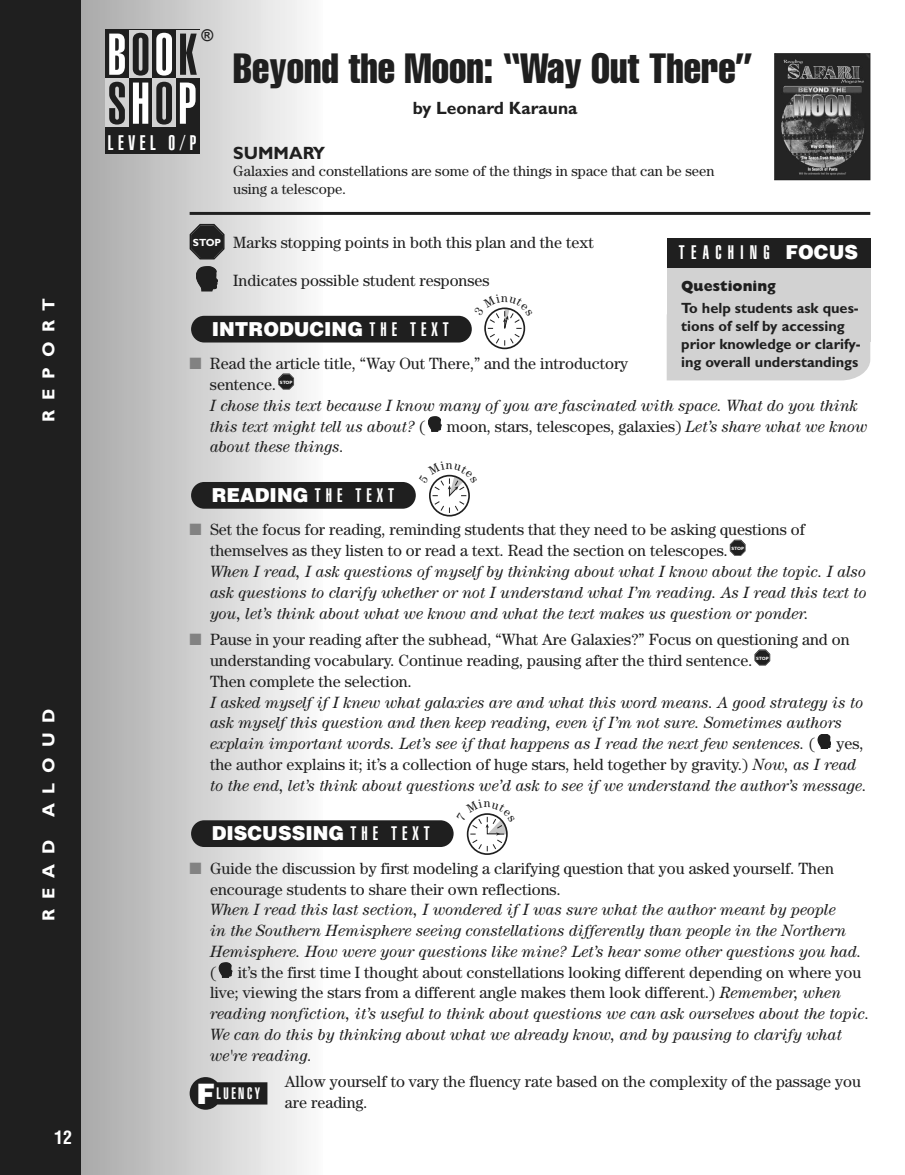
<style>
.page{position:relative;width:905px;height:1175px;background:#fff}
.page>*{position:absolute;margin:0;border:0;box-sizing:border-box;transform-origin:0 0}
.t1{font:900 extra-condensed 57.9px/48.9px "Helvetica";letter-spacing:.08em;color:#fff}
.t2{font:extra-condensed 41.55px "Helvetica";color:#1f1f1f}
.t3{font:900 extra-condensed 20.7px "Helvetica";letter-spacing:.225em;color:#fff}
.t4{font:900 19.35px "Helvetica";color:#fff}
.t5{font:900 extra-condensed 19.35px "Helvetica";letter-spacing:.335em;color:#fff}
.t6{font:700 condensed 18px "Helvetica";color:#fff}
.t7{font:700 17.85px "Gill Sans";color:#1f1f1f}
.t8{font:700 17.4px "Gill Sans";letter-spacing:.55em;color:#fff}
.t9{font:italic 16.35px/20.7px "Century";color:#1f1f1f}
.t10{font:16.35px/20.7px "Century";color:#1f1f1f}
.t11{font:900 extra-condensed 16.35px "Helvetica";letter-spacing:.155em;color:#fff}
.t12{font:700 16.35px "Gill Sans";color:#1f1f1f}
.t13{font:700 14.85px/17.9px "Gill Sans";color:#1f1f1f}
.t14{font:14.85px/17.9px "Century";color:#1f1f1f}
.t15{font:700 10.35px "Gill Sans";color:#fff}
.t16{font:4.65px "Gill Sans Bold+BUTLSD";color:#fff}
.t17{font:4.65px "Gill Sans Bold+SABOHA";color:#fff}
.t18{font:4.65px "Gill Sans Bold+WBLWXI";color:#fff}
.s1{color:#1f1f1f}
.s2{font-stretch:normal}
.s3{font-weight:800}
.s4{font-stretch:extra-condensed}
.s5{font-style:normal}
.s6{font-style:italic}
.s7{font-stretch:normal;font-size:28.2px}
</style>
<div class="page">
<div style="left:0;top:0;width:23px;height:1174px;background:#1f1f1f"></div>
<div style="left:80px;top:0;width:10px;height:1174px;background:#ababab"></div>
<div style="left:90px;top:0;width:9px;height:1174px;background:#aeaeae"></div>
<div style="left:99px;top:0;width:10px;height:1174px;background:#b0b0b0"></div>
<div style="left:109px;top:0;width:10px;height:1174px;background:#b4b4b4"></div>
<div style="left:119px;top:0;width:9px;height:1174px;background:#b7b7b7"></div>
<div style="left:128px;top:0;width:10px;height:1174px;background:#b9b9b9"></div>
<div style="left:138px;top:0;width:9px;height:1174px;background:#bdbdbd"></div>
<div style="left:147px;top:0;width:10px;height:1174px;background:#c1c1c1"></div>
<div style="left:157px;top:0;width:10px;height:1174px;background:#c4c4c4"></div>
<div style="left:167px;top:0;width:9px;height:1174px;background:#c6c6c6"></div>
<div style="left:176px;top:0;width:10px;height:1174px;background:#cacaca"></div>
<div style="left:186px;top:0;width:9px;height:1174px;background:#cecece"></div>
<div style="left:195px;top:0;width:10px;height:1174px;background:#d1d1d1"></div>
<div style="left:205px;top:0;width:10px;height:1174px;background:#d4d4d4"></div>
<div style="left:215px;top:0;width:9px;height:1174px;background:#d7d7d7"></div>
<div style="left:224px;top:0;width:10px;height:1174px;background:#dbdbdb"></div>
<div style="left:234px;top:0;width:9px;height:1174px;background:#dfdfdf"></div>
<div style="left:243px;top:0;width:10px;height:1174px;background:#e1e1e1"></div>
<div style="left:253px;top:0;width:10px;height:1174px;background:#e4e4e4"></div>
<div style="left:260px;top:0;width:10px;height:1174px;background:#e8e8e8"></div>
<div style="left:270px;top:0;width:9px;height:1174px;background:#ebebeb"></div>
<div style="left:279px;top:0;width:10px;height:1174px;background:#ededed"></div>
<div style="left:289px;top:0;width:10px;height:1174px;background:#f0f0f0"></div>
<div style="left:299px;top:0;width:9px;height:1174px;background:#f4f4f4"></div>
<div style="left:308px;top:0;width:10px;height:1174px;background:#f8f8f8"></div>
<div style="left:15px;top:0;width:65px;height:1174px;background:#1f1f1f"></div>
<hr style="left:190px;top:212px;width:680px;height:3px;background:#1f1f1f">
<svg style="left:219px;top:962px;width:13px;height:15px"></svg>
<div style="left:191px;top:820px;width:262px;height:27px;background:#1f1f1f;border-radius:13px"></div>
<svg style="left:818px;top:734px;width:12px;height:15px"></svg>
<svg style="left:754px;top:649px;width:16px;height:16px"></svg>
<svg style="left:729px;top:539px;width:16px;height:17px"></svg>
<div style="left:191px;top:482px;width:225px;height:26px;background:#1f1f1f;border-radius:13px"></div>
<svg style="left:428px;top:417px;width:13px;height:14px"></svg>
<svg style="left:278px;top:373px;width:16px;height:16px"></svg>
<div style="left:191px;top:316px;width:281px;height:26px;background:#1f1f1f;border-radius:13px"></div>
<div style="left:666px;top:341px;width:204px;height:39px;background:#d2d2d2"></div>
<div style="left:666px;top:258px;width:204px;height:83px;background:#d2d2d2"></div>
<div style="left:666px;top:238px;width:204px;height:30px;background:#1f1f1f"></div>
<svg style="left:190px;top:224px;width:34px;height:35px"></svg>
<svg style="left:196px;top:266px;width:22px;height:25px"></svg>
<div style="left:484px;top:307px;width:41px;height:42px;border:2px solid #1f1f1f;border-radius:50%"></div>
<div style="left:429px;top:475px;width:41px;height:41px;border:2px solid #1f1f1f;border-radius:50%"></div>
<div style="left:467px;top:813px;width:40px;height:42px;border:2px solid #1f1f1f;border-radius:50%"></div>
<svg style="left:190px;top:1077px;width:77px;height:32px"></svg>
<div style="left:105px;top:30px;width:94px;height:124px;background:#1f1f1f"></div>
<div style="left:129px;top:30px;width:23px;height:48px;background:#d2d2d2"></div>
<div style="left:176px;top:30px;width:23px;height:48px;background:#d2d2d2"></div>
<div style="left:152px;top:78px;width:24px;height:49px;background:#d2d2d2"></div>
<div style="left:105px;top:78px;width:24px;height:49px;background:#d2d2d2"></div>
<img style="left:776px;top:55px;width:92px;height:123px">
<div style="left:774px;top:53px;width:96px;height:127px;border:1px solid #1f1f1f"></div>
<svg style="left:484px;top:307px;width:42px;height:38px"></svg>
<svg style="left:429px;top:474px;width:41px;height:39px"></svg>
<svg style="left:466px;top:813px;width:42px;height:38px"></svg>
<p class="t8" style="left:38px;top:422px;width:125px;rotate:-90deg">REPORT</p>
<p class="t8" style="left:38px;top:817px;width:110px;rotate:-90deg">ALOUD</p>
<p class="t8" style="left:38px;top:921px;width:82px;rotate:-90deg">READ</p>
<p class="t6" style="left:54px;top:1126px;width:19px">12</p>
<p class="t1" style="left:108px;top:31px;width:91px">B<span class="s1">O</span>O<span class="s1">K<br>S</span>H<span class="s1">O</span>P</p>
<p class="t12" style="left:201px;top:26px;width:13px">®</p>
<p class="t2" style="left:233px;top:42px;width:521px">Beyond the Moon: “Way Out There”</p>
<p class="t7" style="left:412px;top:97px;width:166px">by Leonard Karauna</p>
<p class="t7" style="left:233px;top:142px;width:93px">SUMMARY</p>
<p class="t14" style="left:233px;top:162px;width:482px">Galaxies and constellations are some of the things in space that can be seen using a telescope.</p>
<p class="t10" style="left:233px;top:231px;width:362px">Marks stopping points in both this plan and the text</p>
<p class="t10" style="left:233px;top:270px;width:258px">Indicates possible student responses</p>
<p class="t3" style="left:108px;top:131px;width:90px">LEVEL O/P</p>
<p class="t15" style="left:193px;top:236px;width:30px">STOP</p>
<p class="t5" style="left:679px;top:241px;width:181px">TEACHING <span class="s2">FOCUS</span></p>
<p class="t13" style="left:681px;top:275px;width:179px;line-height:22.2px"><span class="s3">Questioning<br></span>To help students ask ques-</p>
<p class="t13" style="left:681px;top:317px;width:181px">tions of self by accessing prior knowledge or clarify&shy;ing overall understandings</p>
<p class="t4" style="left:212px;top:316px;width:238px">INTRODUCING <span class="s4">T H E T E X T</span></p>
<p class="t9" style="left:210px;top:353px;width:649px"><span class="s5">Read the article title, “Way Out There,” and the introductory<br>sentence.<br></span>I chose this text because I know many of you are fascinated with space. What do you think this text might tell us about? <span class="s5">(</span></p>
<p class="t18" style="left:280px;top:379px;width:14px">STOP</p>
<p class="t10" style="left:447px;top:415px;width:422px">moon, stars, telescopes, galaxies) <span class="s6">Let’s share what we know</span></p>
<p class="t9" style="left:210px;top:436px;width:136px">about these things.</p>
<p class="t4" style="left:212px;top:482px;width:184px">READING <span class="s4">T H E T E X T</span></p>
<p class="t9" style="left:210px;top:519px;width:658px"><span class="s5">Set the focus for reading, reminding students that they need to be asking questions of themselves as they listen to or read a text. Read the section on telescopes.<br></span>When I read, I ask questions of myself by thinking about what I know about the topic. I also ask questions to clarify whether or not I understand what I’m reading. As I read this text to you, let’s think about what we know and what the text makes us question or ponder.</p>
<p class="t9" style="left:210px;top:629px;width:655px"><span class="s5">Pause in your reading after the subhead, “What Are Galaxies?” Focus on questioning and on understanding vocabulary. Continue reading, pausing after the third sentence.<br>Then complete the selection.<br></span>I asked myself if I knew what galaxies are and what this word means. A good strategy is to ask myself this question and then keep reading, even if I’m not sure. Sometimes authors explain important words. Let’s see if that happens as I read the next few sentences. <span class="s5">(</span></p>
<p class="t17" style="left:731px;top:545px;width:14px">STOP</p>
<p class="t16" style="left:756px;top:655px;width:14px">STOP</p>
<p class="t9" style="left:210px;top:733px;width:658px;text-indent:626px"><span class="s5">yes, the author explains it; it’s a collection of huge stars, held together by gravity.)</span> Now, as I read to the end, let’s think about questions we’d ask to see if we understand the author’s message.</p>
<p class="t4" style="left:212px;top:820px;width:219px">DISCUSSING <span class="s4">T H E T E X T</span></p>
<p class="t9" style="left:210px;top:857px;width:653px"><span class="s5">Guide the discussion by first modeling a clarifying question that you asked yourself. Then encourage students to share their own reflections.<br></span>When I read this last section, I wondered if I was sure what the author meant by people<br>in the Southern Hemisphere seeing constellations differently than people in the Northern Hemisphere. How were your questions like mine? Let’s hear some other questions you had. <span class="s5">(</span></p>
<p class="t9" style="left:210px;top:961px;width:661px;text-indent:28px"><span class="s5">it’s the first time I thought about constellations looking different depending on where you live; viewing the stars from a different angle makes them look different.)</span> Remember, when reading nonfiction, it’s useful to think about questions we can ask ourselves about the topic.<br>We can do this by thinking about what we already know, and by pausing to clarify what we're reading.</p>
<p class="t10" style="left:285px;top:1071px;width:577px">Allow yourself to vary the fluency rate based on the complexity of the passage you are reading.</p>
<p class="t11" style="left:196px;top:1084px;width:65px"><span class="s7">F</span>LUENCY</p>
</div>
